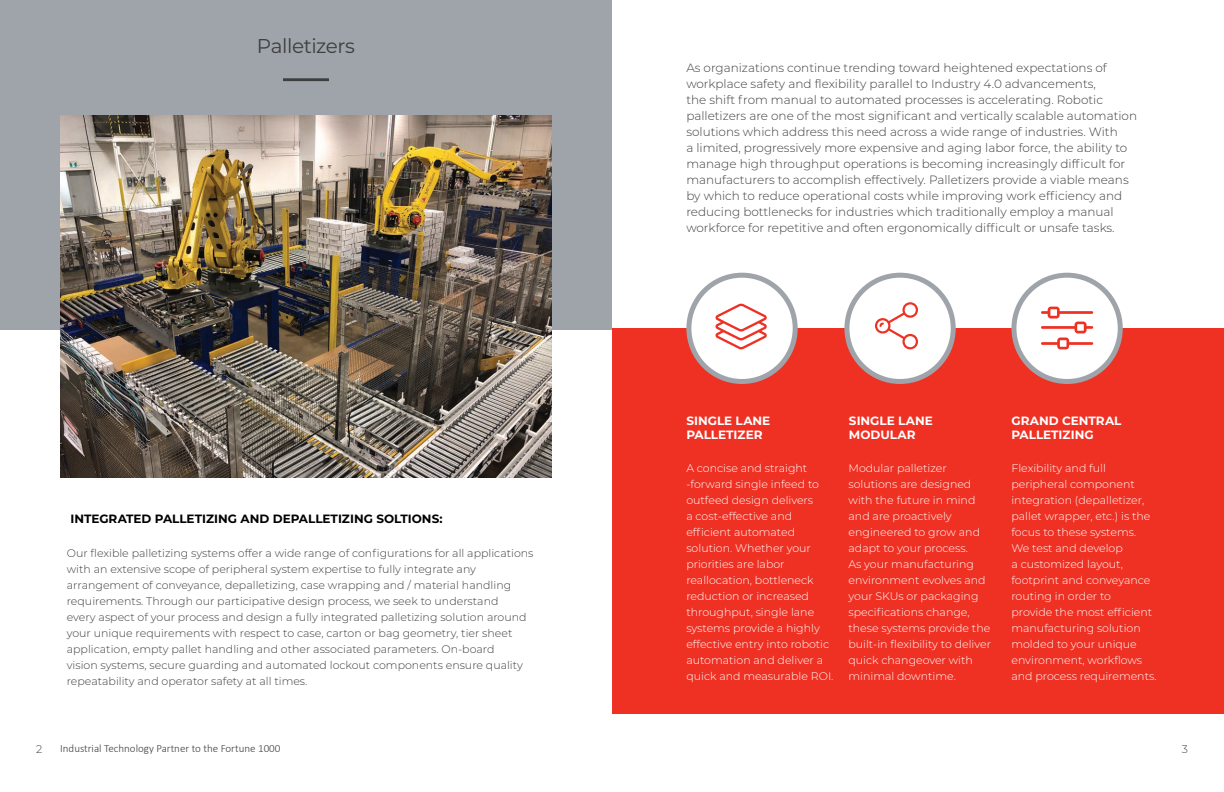
<style>
.page{position:relative;width:1224px;height:792px;background:#fff}
.page>*{position:absolute;margin:0;border:0;box-sizing:border-box;transform-origin:0 0}
.t1{font:20px "Montserrat";letter-spacing:-.02em;color:#3e3e3f}
.t2{font:300 12px/16px "Montserrat";color:#3e3e3f}
.t3{font:700 12px/14.4px "Montserrat";color:#fff}
.t4{font:700 12px "Montserrat";color:#000}
.t5{font:300 11px/16px "Montserrat";color:#fff}
.t6{font:300 11px/16px "Montserrat";color:#3e3e3f}
.t7{font:300 11px "Calibri";color:#3e3e3f}
</style>
<div class="page">
<div style="left:0;top:0;width:612px;height:330px;background:#9ea4a9"></div>
<hr style="left:283px;top:78px;width:46px;height:3px;background:#3e3e3f">
<img style="left:60px;top:116px;width:492px;height:361px">
<div style="left:612px;top:328px;width:612px;height:386px;background:#ef3124"></div>
<div style="left:689px;top:275px;width:106px;height:106px;background:#fff;border-radius:50%"></div>
<div style="left:686px;top:273px;width:112px;height:111px;border:5px solid #9ea4a9;border-radius:50%"></div>
<div style="left:847px;top:275px;width:106px;height:106px;background:#fff;border-radius:50%"></div>
<div style="left:844px;top:273px;width:112px;height:111px;border:5px solid #9ea4a9;border-radius:50%"></div>
<div style="left:1014px;top:275px;width:106px;height:106px;background:#fff;border-radius:50%"></div>
<div style="left:1011px;top:273px;width:112px;height:111px;border:5px solid #9ea4a9;border-radius:50%"></div>
<svg style="left:1041px;top:307px;width:52px;height:42px"></svg>
<svg style="left:875px;top:302px;width:43px;height:47px"></svg>
<svg style="left:716px;top:303px;width:51px;height:46px"></svg>
<h1 class="t1" style="left:257px;top:32px;width:100px">Palletizers</h1>
<p class="t4" style="left:71px;top:510px;width:374px">INTEGRATED PALLETIZING AND DEPALLETIZING SOLTIONS:</p>
<p class="t6" style="left:67px;top:545px;width:468px">Our flexible palletizing systems offer a wide range of configurations for all applications with an extensive scope of peripheral system expertise to fully integrate any arrangement of conveyance, depalletizing, case wrapping and / material handling requirements. Through our participative design process, we seek to understand<br>every aspect of your process and design a fully integrated palletizing solution around your unique requirements with respect to case, carton or bag geometry, tier sheet application, empty pallet handling and other associated parameters. On-board<br>vision systems, secure guarding and automated lockout components ensure quality repeatability and operator safety at all times.</p>
<p class="t2" style="left:686px;top:59px;width:452px">As organizations continue trending toward heightened expectations of workplace safety and flexibility parallel to Industry 4.0 advancements,<br>the shift from manual to automated processes is accelerating. Robotic palletizers are one of the most significant and vertically scalable automation solutions which address this need across a wide range of industries. With<br>a limited, progressively more expensive and aging labor force, the ability to manage high throughput operations is becoming increasingly difficult for manufacturers to accomplish effectively. Palletizers provide a viable means by which to reduce operational costs while improving work efficiency and reducing bottlenecks for industries which traditionally employ a manual workforce for repetitive and often ergonomically difficult or unsafe tasks.</p>
<p class="t3" style="left:686px;top:413px;width:85px">SINGLE LANE<br>PALLETIZER</p>
<p class="t3" style="left:849px;top:413px;width:85px">SINGLE LANE<br>MODULAR</p>
<p class="t3" style="left:1011px;top:413px;width:112px">GRAND CENTRAL<br>PALLETIZING</p>
<p class="t5" style="left:686px;top:460px;width:149px">A concise and straight -forward single infeed to outfeed design delivers<br>a cost-effective and efficient automated solution. Whether your priorities are labor reallocation, bottleneck reduction or increased throughput, single lane systems provide a highly effective entry into robotic automation and deliver a quick and measurable ROI.</p>
<p class="t5" style="left:849px;top:460px;width:144px">Modular palletizer solutions are designed with the future in mind and are proactively engineered to grow and adapt to your process.<br>As your manufacturing environment evolves and your SKUs or packaging specifications change, these systems provide the built-in flexibility to deliver quick changeover with minimal downtime.</p>
<p class="t5" style="left:1011px;top:460px;width:147px">Flexibility and full peripheral component integration (depalletizer, pallet wrapper, etc.) is the focus to these systems.<br>We test and develop<br>a customized layout, footprint and conveyance routing in order to<br>provide the most efficient manufacturing solution molded to your unique environment, workflows and process requirements.</p>
<p class="t6" style="left:36px;top:740px;width:8px">2</p>
<p class="t7" style="left:60px;top:742px;width:222px">Industrial Technology Partner to the Fortune 1000</p>
<p class="t6" style="left:1182px;top:740px;width:8px">3</p>
</div>
